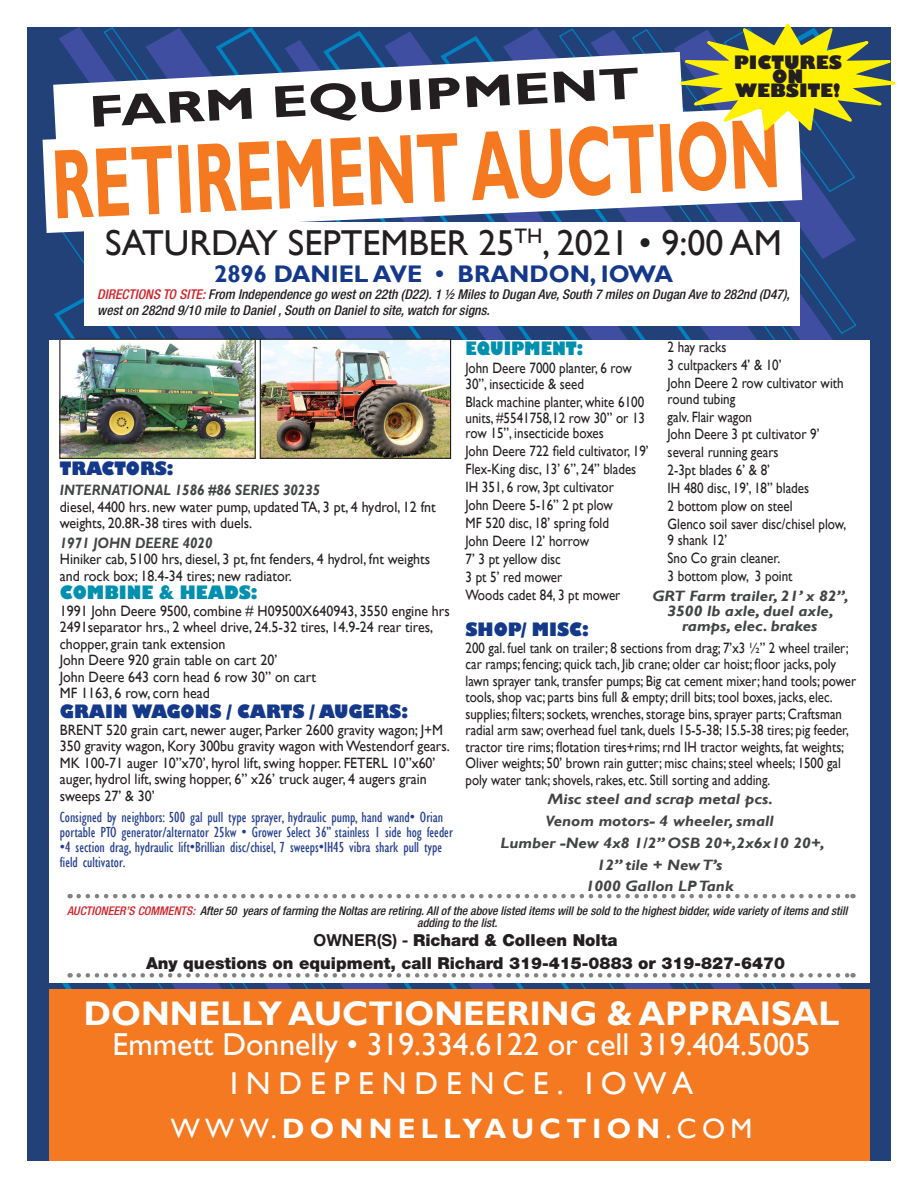
<style>
.page{position:relative;width:918px;height:1188px;background:#fff}
.page>*{position:absolute;margin:0;border:0;box-sizing:border-box;transform-origin:0 0}
.t1{font:700 99.45px "Gill Sans";color:#f47921;scale:.61 1}
.t2{font:700 45px "Gill Sans";color:#231f20;scale:1.28 1}
.t3{font:36px "Gill Sans";color:#231f20}
.t4{font:700 34.05px "Gill Sans";color:#fff}
.t5{font:31.65px "Gill Sans";color:#fff}
.t6{font:31.65px "Gill Sans";letter-spacing:.25em;color:#fff}
.t7{font:700 28.05px "Gill Sans";letter-spacing:.19em;color:#fff}
.t8{font:700 24px "Gill Sans";color:#15398a}
.t9{font:800 18px "Gill Sans";color:#15398a;scale:.92 1}
.t10{font:800 18px "Gill Sans";color:#231f20}
.t11{font:800 18px "Gill Sans";color:#0090af;scale:.92 1}
.t12{font:800 18px "Gill Sans";color:#0090af;scale:.87 1}
.t13{font:900 16.5px "Helvetica Neue LT Std";color:#231f20}
.t14{font:15px/16.5px "Gill Sans";color:#231f20;scale:.93 1}
.t15{font:15px/15.8px "Gill Sans";color:#231f20;scale:.87 1}
.t16{font:15px/16.5px "Gill Sans";color:#231f20;scale:.86 1}
.t17{font:condensed 15px/15px "Gill Sans";color:#253f8e}
.t18{font:italic 700 15px/15px "Gill Sans";color:#434544;text-align:center;scale:1.1 1}
.t19{font:italic 700 15px "Gill Sans";color:#434544;scale:.93 1}
.t20{font:italic 500 condensed 13.5px/16.5px "Helvetica Neue LT Std";color:#231f20}
.t21{font:italic 500 condensed 12px/12px "Helvetica Neue LT Std";color:#231f20;text-align:center}
.s1{color:#d1232a}
.s2{font-weight:700}
.s3{font-weight:400}
</style>
<div class="page">
<div style="left:27px;top:27px;width:864px;height:1134px;background:#224179"></div>
<svg style="left:438px;top:33px;width:419px;height:307px"></svg>
<div style="left:49px;top:340px;width:820px;height:643px;background:#fff"></div>
<div style="left:49px;top:989px;width:820px;height:172px;background:#f47921"></div>
<svg style="left:43px;top:139px;width:618px;height:94px;background:#f1f3f7"></svg>
<svg style="left:53px;top:52px;width:608px;height:95px;background:#d8dee9"></svg>
<div style="left:84px;top:222px;width:715px;height:104px;background:#fff"></div>
<svg style="left:62px;top:973px;width:792px;height:16px"></svg>
<svg style="left:79px;top:894px;width:775px;height:4px"></svg>
<img style="left:61px;top:341px;width:193px;height:116px">
<div style="left:59px;top:339px;width:197px;height:120px;border:1px solid #231f20"></div>
<img style="left:262px;top:341px;width:187px;height:116px">
<div style="left:260px;top:339px;width:191px;height:120px;border:1px solid #231f20"></div>
<svg style="left:661px;top:23px;width:235px;height:236px"></svg>
<p class="t10" style="left:734px;top:51px;width:110px">PICTURES</p>
<p class="t10" style="left:772px;top:65px;width:33px">ON</p>
<p class="t10" style="left:735px;top:79px;width:107px">WEBSITE!</p>
<p class="t2" style="left:88px;top:85px;width:432px;rotate:-3deg">FARM EQUIPMENT</p>
<p class="t1" style="left:50px;top:123px;width:1197px;rotate:-2deg">RETIREMENT AUCTION</p>
<p class="t3" style="left:105px;top:222px;width:678px">SATURDAY SEPTEMBER 25<sup>TH</sup>, 2021 • 9:00 AM</p>
<p class="t8" style="left:214px;top:260px;width:460px">2896 DANIEL AVE • BRANDON, IOWA</p>
<p class="t20" style="left:97px;top:286px;width:694px"><span class="s1">DIRECTIONS TO SITE:</span> From Independence go west on 22th (D22). 1 ½ Miles to Dugan Ave, South 7 miles on Dugan Ave to 282nd (D47), west on 282nd 9/10 mile to Daniel , South on Daniel to site, watch for signs.</p>
<p class="t9" style="left:60px;top:457px;width:125px">TRACTORS:</p>
<p class="t19" style="left:60px;top:481px;width:281px">INTERNATIONAL 1586 #86 SERIES 30235</p>
<p class="t14" style="left:60px;top:499px;width:406px">diesel, 4400 hrs. new water pump, updated TA, 3 pt, 4 hydrol, 12 fnt weights, 20.8R-38 tires with duels.</p>
<p class="t19" style="left:60px;top:534px;width:166px">1971 JOHN DEERE 4020</p>
<p class="t14" style="left:60px;top:551px;width:400px">Hiniker cab, 5100 hrs, diesel, 3 pt, fnt fenders, 4 hydrol, fnt weights and rock box; 18.4-34 tires; new radiator.</p>
<p class="t11" style="left:60px;top:582px;width:217px">COMBINE &amp; HEADS:</p>
<p class="t14" style="left:60px;top:603px;width:421px">1991 John Deere 9500, combine # H09500X640943, 3550 engine hrs<br>2491separator hrs., 2 wheel drive, 24.5-32 tires, 14.9-24 rear tires, chopper, grain tank extension</p>
<p class="t14" style="left:60px;top:652px;width:236px">John Deere 920 grain table on cart 20’</p>
<p class="t14" style="left:60px;top:669px;width:277px">John Deere 643 corn head 6 row 30” on cart</p>
<p class="t14" style="left:60px;top:685px;width:163px">MF 1163, 6 row, corn head</p>
<p class="t9" style="left:60px;top:701px;width:380px">GRAIN WAGONS / CARTS / AUGERS:</p>
<p class="t14" style="left:60px;top:722px;width:421px">BRENT 520 grain cart, newer auger, Parker 2600 gravity wagon; J+M 350 gravity wagon, Kory 300bu gravity wagon with Westendorf gears.<br>MK 100-71 auger 10”x70’, hyrol lift, swing hopper. FETERL 10”x60’ auger, hydrol lift, swing hopper, 6” x26’ truck auger, 4 augers grain sweeps 27’ &amp; 30’</p>
<p class="t17" style="left:60px;top:810px;width:394px">Consigned by neighbors: 500 gal pull type sprayer, hydraulic pump, hand wand• Orian portable PTO generator/alternator 25kw • Grower Select 36” stainless 1 side hog feeder</p>
<p class="t17" style="left:60px;top:840px;width:384px">•4 section drag, hydraulic lift•Brillian disc/chisel, 7 sweeps•IH45 vibra shark pull type field cultivator.</p>
<p class="t12" style="left:466px;top:337px;width:137px">EQUIPMENT:</p>
<p class="t15" style="left:466px;top:361px;width:193px">John Deere 7000 planter, 6 row<br>30”, insecticide &amp; seed</p>
<p class="t15" style="left:466px;top:394px;width:208px;text-align:justify">Black machine planter, white 6100 units, #5541758,12 row 30” or 13 row 15”, insecticide boxes</p>
<p class="t15" style="left:466px;top:444px;width:212px">John Deere 722 field cultivator, 19’</p>
<p class="t15" style="left:466px;top:462px;width:198px">Flex-King disc, 13’ 6”, 24” blades</p>
<p class="t15" style="left:466px;top:479px;width:172px">IH 351, 6 row, 3pt cultivator</p>
<p class="t15" style="left:466px;top:497px;width:171px">John Deere 5-16” 2 pt plow</p>
<p class="t15" style="left:466px;top:515px;width:166px">MF 520 disc, 18’ spring fold</p>
<p class="t15" style="left:466px;top:533px;width:144px">John Deere 12’ horrow</p>
<p class="t15" style="left:466px;top:551px;width:111px">7’ 3 pt yellow disc</p>
<p class="t15" style="left:466px;top:570px;width:113px">3 pt 5’ red mower</p>
<p class="t15" style="left:466px;top:588px;width:180px">Woods cadet 84, 3 pt mower</p>
<p class="t15" style="left:668px;top:339px;width:69px">2 hay racks</p>
<p class="t15" style="left:668px;top:357px;width:133px">3 cultpackers 4’ &amp; 10’</p>
<p class="t15" style="left:668px;top:375px;width:204px">John Deere 2 row cultivator with round tubing</p>
<p class="t15" style="left:668px;top:409px;width:99px">galv. Flair wagon</p>
<p class="t15" style="left:668px;top:427px;width:176px">John Deere 3 pt cultivator 9’</p>
<p class="t15" style="left:668px;top:445px;width:129px">several running gears</p>
<p class="t15" style="left:668px;top:463px;width:119px">2-3pt blades 6’ &amp; 8’</p>
<p class="t15" style="left:668px;top:481px;width:164px">IH 480 disc, 19’, 18” blades</p>
<p class="t15" style="left:668px;top:498px;width:145px">2 bottom plow on steel</p>
<p class="t15" style="left:668px;top:516px;width:207px">Glenco soil saver disc/chisel plow,<br>9 shank 12’</p>
<p class="t15" style="left:668px;top:550px;width:131px">Sno Co grain cleaner.</p>
<p class="t15" style="left:668px;top:568px;width:145px">3 bottom plow, 3 point</p>
<p class="t18" style="left:652px;top:589px;width:180px">GRT Farm trailer, 21’ x 82”,<br>3500 lb axle, duel axle, ramps, elec. brakes</p>
<p class="t9" style="left:466px;top:619px;width:136px">SHOP/ MISC:</p>
<p class="t16" style="left:466px;top:640px;width:456px">200 gal. fuel tank on trailer; 8 sections from drag; 7’x3 ½” 2 wheel trailer; car ramps; fencing; quick tach, Jib crane; older car hoist; floor jacks, poly lawn sprayer tank, transfer pumps; Big cat cement mixer; hand tools; power tools, shop vac; parts bins full &amp; empty; drill bits; tool boxes, jacks, elec. supplies; filters; sockets, wrenches, storage bins, sprayer parts; Craftsman radial arm saw; overhead fuel tank, duels 15-5-38; 15.5-38 tires; pig feeder, tractor tire rims; flotation tires+rims; rnd IH tractor weights, fat weights; Oliver weights; 50’ brown rain gutter; misc chains; steel wheels; 1500 gal poly water tank; shovels, rakes, etc. Still sorting and adding.</p>
<p class="t18" style="left:548px;top:792px;width:206px">Misc steel and scrap metal pcs.</p>
<p class="t18" style="left:546px;top:814px;width:209px">Venom motors- 4 wheeler, small</p>
<p class="t18" style="left:501px;top:836px;width:296px">Lumber -New 4x8 1/2” OSB 20+,2x6x10 20+,</p>
<p class="t18" style="left:597px;top:858px;width:116px">12” tile + New T’s</p>
<p class="t18" style="left:586px;top:879px;width:136px">1000 Gallon LP Tank</p>
<p class="t21" style="left:67px;top:905px;width:782px"><span class="s1">AUCTIONEER’S COMMENTS:</span> After 50 years of farming the Noltas are retiring. All of the above listed items will be sold to the highest bidder, wide variety of items and still adding to the list.</p>
<p class="t13" style="left:314px;top:930px;width:306px"><span class="s2">OWNER(S) -</span> Richard &amp; Colleen Nolta</p>
<p class="t13" style="left:146px;top:953px;width:641px">Any questions on equipment, call Richard 319-415-0883 or 319-827-6470</p>
<p class="t4" style="left:84px;top:993px;width:757px">DONNELLY AUCTIONEERING &amp; APPRAISAL</p>
<p class="t5" style="left:113px;top:1026px;width:700px">Emmett Donnelly • 319.334.6122 or cell 319.404.5005</p>
<p class="t6" style="left:230px;top:1065px;width:465px">INDEPENDENCE. IOWA</p>
<p class="t7" style="left:171px;top:1112px;width:583px"><span class="s3">WWW.</span>DONNELLYAUCTION<span class="s3">.COM</span></p>
</div>
